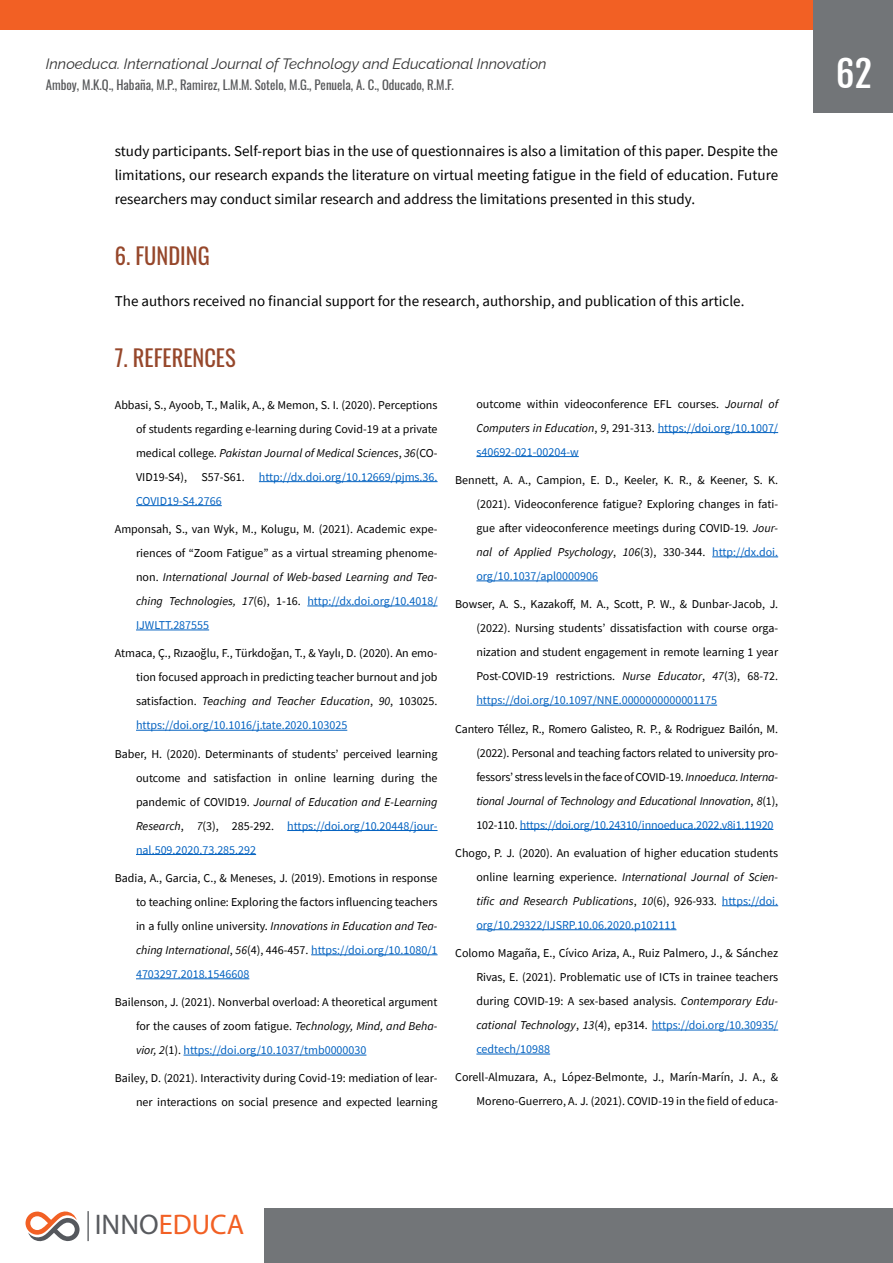
<style>
.page{position:relative;width:893px;height:1263px;background:#fff}
.page>*{position:absolute;margin:0;border:0;box-sizing:border-box;transform-origin:0 0}
.t1{font:36px "Fjalla One";color:#fff}
.t2{font:28.5px "Myriad Pro";color:#f26024}
.TITULO_EPIGRAFE{font:22.5px "Oswald";color:#96472b}
.PRIMER_PARRAFO{font:15px/24px "Source Sans Pro";color:#000;text-align:justify}
.t3{font:italic 15px "Raleway";color:#333}
.t4{font:12.75px "Oswald";color:#57585a}
.REFERENCIAS{font:12px/24px "Source Sans Pro";color:#000;text-align:justify}
.s1{font-style:italic}
.s2{color:#0563c1}
.s3{color:#585a5e}
</style>
<div class="page">
<div style="left:0;top:0;width:893px;height:30px;background:#f26024"></div>
<div style="left:814px;top:0;width:79px;height:112px;background:#727578"></div>
<div style="left:264px;top:1209px;width:629px;height:54px;background:#727578"></div>
<img style="left:87px;top:1211px;width:2px;height:30px">
<svg style="left:26px;top:1211px;width:54px;height:30px"></svg>
<hr style="left:259px;top:481px;width:179px;height:1px;background:#0563c1">
<hr style="left:136px;top:505px;width:86px;height:1px;background:#0563c1">
<hr style="left:307px;top:606px;width:131px;height:1px;background:#0563c1">
<hr style="left:136px;top:630px;width:73px;height:1px;background:#0563c1">
<hr style="left:136px;top:730px;width:211px;height:1px;background:#0563c1">
<hr style="left:287px;top:830px;width:151px;height:1px;background:#0563c1">
<hr style="left:136px;top:854px;width:120px;height:1px;background:#0563c1">
<hr style="left:311px;top:954px;width:127px;height:1px;background:#0563c1">
<hr style="left:136px;top:978px;width:113px;height:1px;background:#0563c1">
<hr style="left:184px;top:1055px;width:182px;height:1px;background:#0563c1">
<hr style="left:658px;top:432px;width:120px;height:1px;background:#0563c1">
<hr style="left:476px;top:456px;width:103px;height:1px;background:#0563c1">
<hr style="left:712px;top:556px;width:66px;height:1px;background:#0563c1">
<hr style="left:476px;top:580px;width:122px;height:1px;background:#0563c1">
<hr style="left:476px;top:705px;width:241px;height:1px;background:#0563c1">
<hr style="left:520px;top:829px;width:253px;height:1px;background:#0563c1">
<hr style="left:722px;top:905px;width:56px;height:1px;background:#0563c1">
<hr style="left:476px;top:929px;width:200px;height:1px;background:#0563c1">
<hr style="left:652px;top:1030px;width:126px;height:1px;background:#0563c1">
<hr style="left:476px;top:1054px;width:74px;height:1px;background:#0563c1">
<p class="t3" style="left:46px;top:51px;width:502px">Innoeduca. International Journal of Technology and Educational Innovation</p>
<p class="t4" style="left:46px;top:74px;width:409px">Amboy, M.K.Q., Habaña, M.P., Ramirez, L.M.M. Sotelo, M.G., Penuela, A. C., Oducado, R.M.F.</p>
<p class="PRIMER_PARRAFO" style="left:115px;top:139px;width:665px">study participants. Self-report bias in the use of questionnaires is also a limitation of this paper. Despite the limitations, our research expands the literature on virtual meeting fatigue in the field of education. Future researchers may conduct similar research and address the limitations presented in this study.</p>
<p class="TITULO_EPIGRAFE" style="left:115px;top:236px;width:96px">6. FUNDING</p>
<p class="PRIMER_PARRAFO" style="left:115px;top:289px;width:631px">The authors received no financial support for the research, authorship, and publication of this article.</p>
<p class="TITULO_EPIGRAFE" style="left:115px;top:338px;width:122px">7. REFERENCES</p>
<p class="REFERENCIAS" style="left:136px;top:393px;width:303px;text-indent:-21px">Abbasi, S., Ayoob, T., Malik, A., &amp; Memon, S. I. (2020). Perceptions of students regarding e-learning during Covid-19 at a private medical college. <span class="s1">Pakistan Journal of Medical Sciences</span>, <span class="s1">36</span>(CO-VID19-S4), S57-S61. <span class="s2">http://dx.doi.org/10.12669/pjms.36.<br>COVID19-S4.2766</span></p>
<p class="REFERENCIAS" style="left:136px;top:517px;width:303px;text-indent:-21px">Amponsah, S., van Wyk, M., Kolugu, M. (2021). Academic expe&shy;riences of “Zoom Fatigue” as a virtual streaming phenome&shy;non. <span class="s1">International Journal of Web-based Learning and Tea&shy;ching Technologies, 17</span>(6), 1-16. <span class="s2">http://dx.doi.org/10.4018/ IJWLTT.287555</span></p>
<p class="REFERENCIAS" style="left:136px;top:641px;width:303px;text-indent:-21px">Atmaca, Ç., Rızaoğlu, F., Türkdoğan, T., &amp; Yaylı, D. (2020). An emo&shy;tion focused approach in predicting teacher burnout and job satisfaction. <span class="s1">Teaching and Teacher Education</span>, <span class="s1">90</span>, 103025. <span class="s2">https://doi.org/10.1016/j.tate.2020.103025</span></p>
<p class="REFERENCIAS" style="left:136px;top:741px;width:303px;text-indent:-21px">Baber, H. (2020). Determinants of students’ perceived learning outcome and satisfaction in online learning during the pandemic of COVID19. <span class="s1">Journal of Education and E-Learning Research</span>, <span class="s1">7</span>(3), 285-292. <span class="s2">https://doi.org/10.20448/jour&shy;nal.509.2020.73.285.292</span></p>
<p class="REFERENCIAS" style="left:136px;top:866px;width:303px;text-indent:-21px">Badia, A., Garcia, C., &amp; Meneses, J. (2019). Emotions in response to teaching online: Exploring the factors influencing teachers in a fully online university. <span class="s1">Innovations in Education and Tea&shy;ching International</span>, <span class="s1">56</span>(4), 446-457. <span class="s2">https://doi.org/10.1080/1<br>4703297.2018.1546608</span></p>
<p class="REFERENCIAS" style="left:136px;top:990px;width:303px;text-indent:-21px">Bailenson, J. (2021). Nonverbal overload: A theoretical argument for the causes of zoom fatigue. <span class="s1">Technology, Mind, and Beha&shy;vior, 2</span>(1). <span class="s2">https://doi.org/10.1037/tmb0000030</span></p>
<p class="REFERENCIAS" style="left:115px;top:1066px;width:324px;text-align:right">Bailey, D. (2021). Interactivity during Covid-19: mediation of lear&shy;ner interactions on social presence and expected learning</p>
<p class="REFERENCIAS" style="left:476px;top:392px;width:303px">outcome within videoconference EFL courses. <span class="s1">Journal of Computers in Education</span>, <span class="s1">9</span>, 291-313. <span class="s2">https://doi.org/10.1007/ s40692-021-00204-w</span></p>
<p class="REFERENCIAS" style="left:476px;top:468px;width:303px;text-indent:-21px">Bennett, A. A., Campion, E. D., Keeler, K. R., &amp; Keener, S. K. (2021). Videoconference fatigue? Exploring changes in fati&shy;gue after videoconference meetings during COVID-19. <span class="s1">Jour&shy;nal of Applied Psychology</span>, <span class="s1">106</span>(3), 330-344. <span class="s2">http://dx.doi. org/10.1037/apl0000906</span></p>
<p class="REFERENCIAS" style="left:476px;top:592px;width:303px;text-indent:-21px">Bowser, A. S., Kazakoff, M. A., Scott, P. W., &amp; Dunbar-Jacob, J. (2022). Nursing students’ dissatisfaction with course orga&shy;nization and student engagement in remote learning 1 year Post-COVID-19 restrictions. <span class="s1">Nurse Educator</span>, <span class="s1">47</span>(3), 68-72. <span class="s2">https://doi.org/10.1097/NNE.0000000000001175</span></p>
<p class="REFERENCIAS" style="left:476px;top:716px;width:303px;text-indent:-21px">Cantero Téllez, R., Romero Galisteo, R. P., &amp; Rodriguez Bailón, M. (2022). Personal and teaching factors related to university pro&shy;fessors’ stress levels in the face of COVID-19. <span class="s1">Innoeduca. Interna&shy;tional Journal of Technology and Educational Innovation</span>, <span class="s1">8</span>(1), 102-110. <span class="s2">https://doi.org/10.24310/innoeduca.2022.v8i1.11920</span></p>
<p class="REFERENCIAS" style="left:476px;top:841px;width:303px;text-indent:-21px">Chogo, P. J. (2020). An evaluation of higher education students online learning experience. <span class="s1">International Journal of Scien&shy;tific and Research Publications</span>, <span class="s1">10</span>(6), 926-933. <span class="s2">https://doi. org/10.29322/IJSRP.10.06.2020.p102111</span></p>
<p class="REFERENCIAS" style="left:476px;top:941px;width:303px;text-indent:-21px">Colomo Magaña, E., Cívico Ariza, A., Ruiz Palmero, J., &amp; Sánchez Rivas, E. (2021). Problematic use of ICTs in trainee teachers during COVID-19: A sex-based analysis. <span class="s1">Contemporary Edu&shy;cational Technology</span>, <span class="s1">13</span>(4), ep314. <span class="s2">https://doi.org/10.30935/ cedtech/10988</span></p>
<p class="REFERENCIAS" style="left:455px;top:1065px;width:324px;text-align:right">Corell-Almuzara, A., López-Belmonte, J., Marín-Marín, J. A., &amp;<br>Moreno-Guerrero, A. J. (2021). COVID-19 in the field of educa-</p>
<h2 class="t2" style="left:95px;top:1207px;width:151px"><span class="s3">INNO</span>EDUCA</h2>
<h1 class="t1" style="left:836px;top:52px;width:37px">62</h1>
</div>
